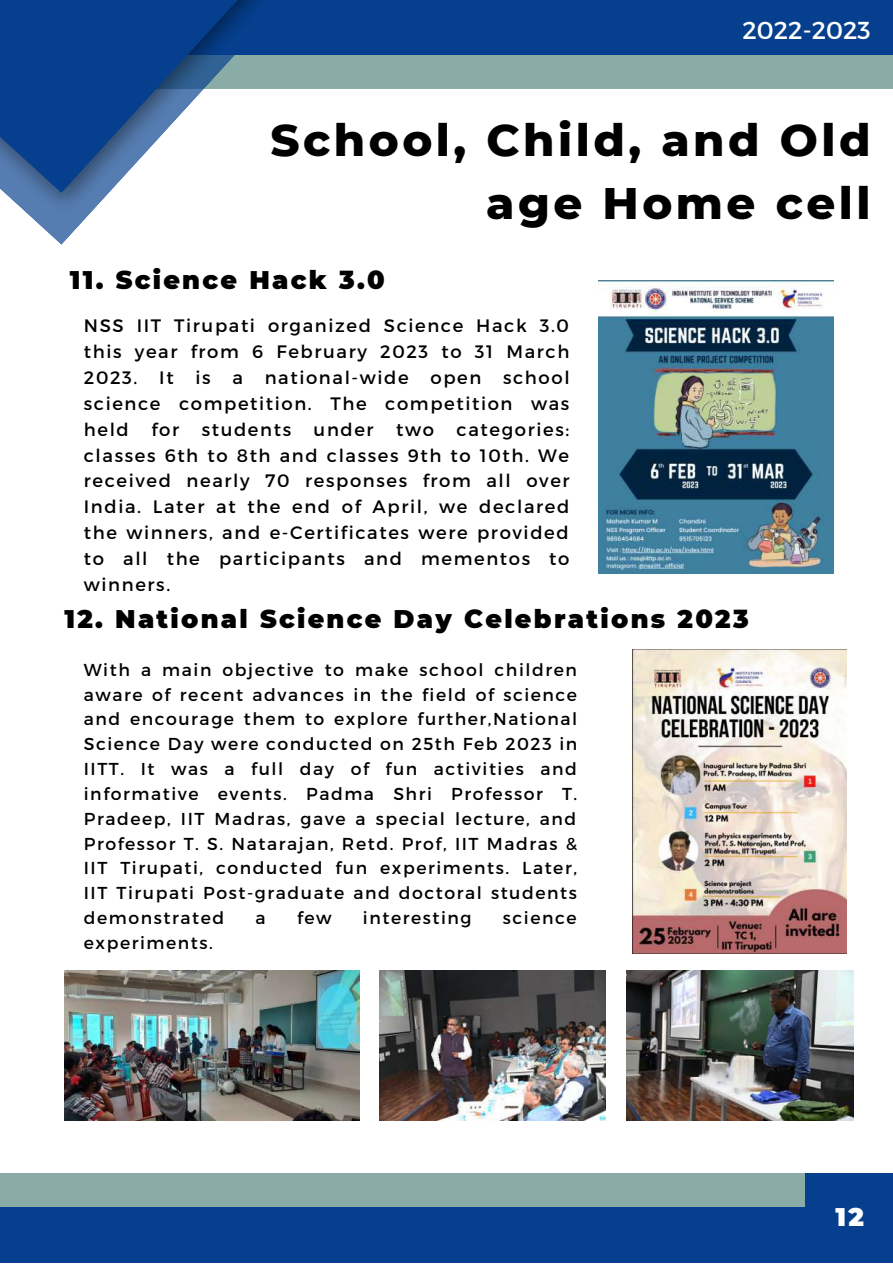
<style>
.page{position:relative;width:893px;height:1264px;background:#fff}
.page>*{position:absolute;margin:0;border:0;box-sizing:border-box;transform-origin:0 0}
.t1{font:800 45.15px/63px "Montserrat";letter-spacing:.08em;color:#000;text-align:right}
.t2{font:900 25.5px "Montserrat";letter-spacing:.09em;color:#000}
.t3{font:900 25.5px "Montserrat";color:#fff}
.t4{font:24.45px "Montserrat";color:#fff}
.t5{font:18px/25.8px "Montserrat";letter-spacing:.09em;color:#000;text-align:justify}
.t6{font:17.25px/24.8px "Montserrat";letter-spacing:.09em;color:#000;text-align:justify}
</style>
<div class="page">
<div style="left:44px;top:52px;width:848px;height:37px;background:#8aaca6"></div>
<div style="left:0;top:1173px;width:892px;height:37px;background:#8aaca6"></div>
<div style="left:56px;top:0;width:836px;height:55px;background:#053f8d"></div>
<div style="left:0;top:1207px;width:892px;height:55px;background:#053f8d"></div>
<svg style="left:44px;top:229px;width:32px;height:16px"></svg>
<img style="left:5px;top:193px;width:104px;height:36px">
<svg style="left:0;top:0;width:258px;height:193px;fill:#053f8d"></svg>
<img style="left:598px;top:280px;width:235px;height:293px">
<img style="left:632px;top:649px;width:214px;height:304px">
<img style="left:64px;top:970px;width:295px;height:150px">
<div style="left:805px;top:1173px;width:87px;height:89px;background:#053f8d"></div>
<img style="left:379px;top:970px;width:226px;height:150px">
<img style="left:626px;top:970px;width:227px;height:150px">
<h3 class="t4" style="left:742px;top:14px;width:130px">2022-2023</h3>
<h1 class="t1" style="left:270px;top:108px;width:601px">School, Child, and Old age Home cell</h1>
<h2 class="t2" style="left:70px;top:264px;width:316px">11. Science Hack 3.0</h2>
<p class="t5" style="left:84px;top:312px;width:487px">NSS IIT Tirupati organized Science Hack 3.0 this year from 6 February 2023 to 31 March 2023. It is a national-wide open school science competition. The competition was held</p>
<p class="t5" style="left:84px;top:415px;width:487px;text-indent:373px">categories: classes 6th to 8th and classes 9th to 10th. We received nearly 70 responses from all over India. Later at the end of April, we declared the winners, and e-Certificates were provided to all the participants and mementos to winners.</p>
<h2 class="t2" style="left:64px;top:603px;width:685px">12. National Science Day Celebrations 2023</h2>
<p class="t6" style="left:84px;top:656px;width:495px">With a main objective to make school children aware of recent advances in the field of science and encourage them to explore further,National Science Day were conducted on 25th Feb 2023 in IITT. It was a full day of fun activities and informative events. Padma Shri Professor T.<br>Pradeep, IIT Madras, gave a special lecture, and Professor T. S. Natarajan, Retd. Prof, IIT Madras &amp; IIT Tirupati, conducted fun experiments. Later, IIT Tirupati Post-graduate and doctoral students demonstrated</p>
<p class="t5" style="left:151px;top:415px;width:29px">for</p>
<p class="t5" style="left:202px;top:415px;width:91px">students</p>
<p class="t5" style="left:313px;top:415px;width:62px">under</p>
<p class="t5" style="left:396px;top:415px;width:39px">two</p>
<p class="t6" style="left:255px;top:904px;width:12px">a</p>
<p class="t6" style="left:297px;top:904px;width:36px">few</p>
<p class="t6" style="left:363px;top:904px;width:110px">interesting</p>
<p class="t6" style="left:503px;top:904px;width:75px">science</p>
<p class="t6" style="left:84px;top:929px;width:130px">experiments.</p>
<h2 class="t3" style="left:835px;top:1201px;width:30px">12</h2>
</div>
